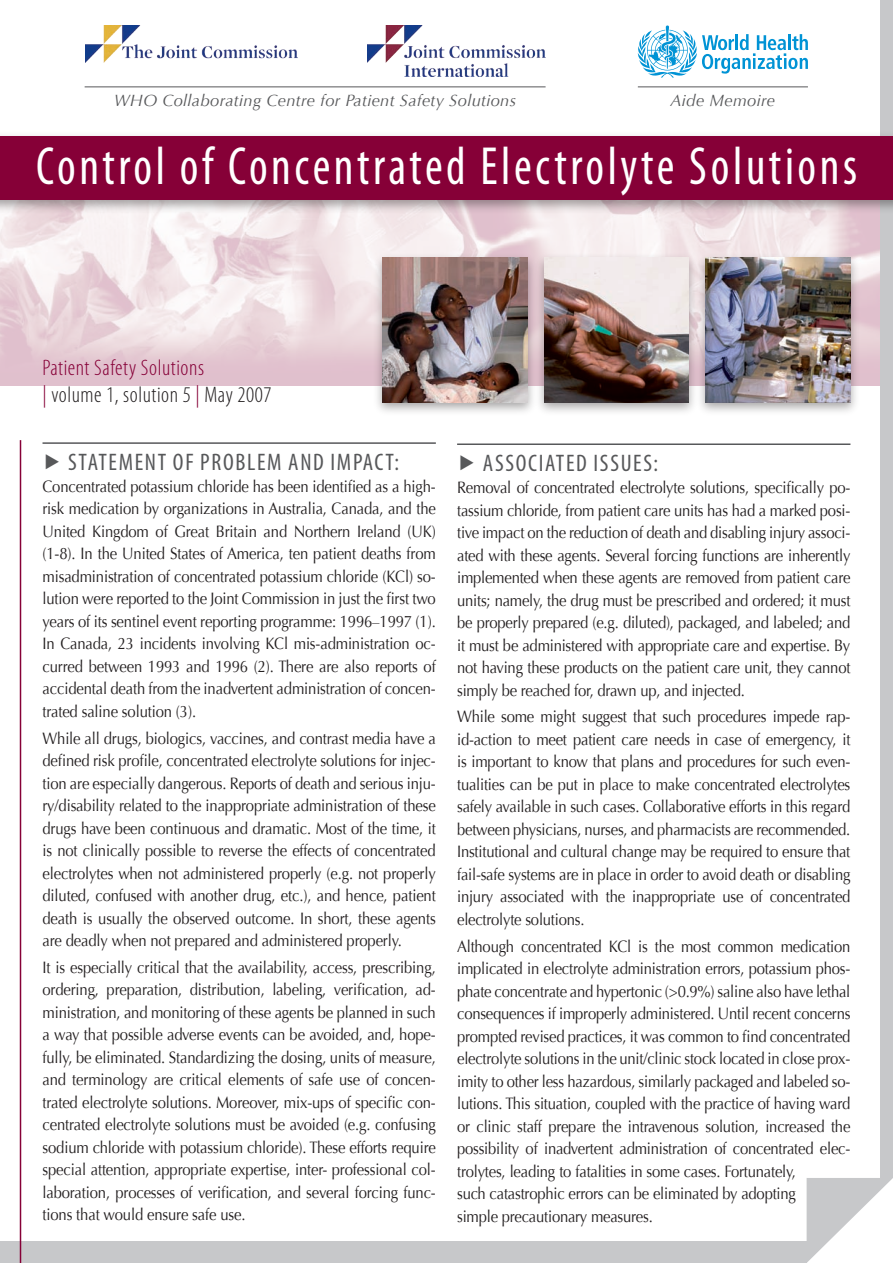
<style>
.page{position:relative;width:893px;height:1263px;background:#fff}
.page>*{position:absolute;margin:0;border:0;box-sizing:border-box;transform-origin:0 0}
.t1{font:condensed 54px "Myriad Pro";letter-spacing:.075em;color:#fff;scale:.9 1}
.t2{font:condensed 24px "Myriad Pro";letter-spacing:.07em;color:#57585a}
.t3{font:300 condensed 22.5px/27px "Myriad Pro";letter-spacing:.025em;color:#860037}
.t4{font:16.5px/22.5px "Optima";letter-spacing:-.015em;color:#231f20;text-align:justify;scale:.9 1}
.t5{font:italic 16.5px "Optima";letter-spacing:.02em;color:#57585a}
.s1{color:#231f20}
</style>
<div class="page">
<img style="left:0;top:214px;width:880px;height:171px">
<div style="left:880px;top:0;width:13px;height:1178px;background:#c7c8ca"></div>
<div style="left:0;top:1242px;width:807px;height:21px;background:#c7c8ca"></div>
<svg style="left:807px;top:1178px;width:86px;height:85px"></svg>
<svg style="left:638px;top:26px;width:170px;height:52px"></svg>
<img style="left:368px;top:26px;width:177px;height:50px">
<img style="left:85px;top:26px;width:213px;height:37px">
<hr style="left:85px;top:86px;width:461px;height:1px;background:#57585a">
<hr style="left:638px;top:86px;width:170px;height:1px;background:#57585a">
<hr style="left:43px;top:442px;width:393px;height:2px;background:#57585a">
<div style="left:0;top:129px;width:893px;height:85px;background:#231f20;opacity:.4"></div>
<div style="left:0;top:136px;width:893px;height:64px;background:#860037"></div>
<hr style="left:20px;top:440px;width:1px;height:823px;background:#860037">
<hr style="left:457px;top:443px;width:393px;height:2px;background:#57585a">
<div style="left:373px;top:252px;width:165px;height:166px;background:#231f20;opacity:.4"></div>
<img style="left:383px;top:258px;width:144px;height:145px">
<div style="left:534px;top:252px;width:166px;height:166px;background:#231f20;opacity:.4"></div>
<img style="left:544px;top:258px;width:145px;height:145px">
<div style="left:696px;top:252px;width:165px;height:166px;background:#231f20;opacity:.4"></div>
<img style="left:706px;top:258px;width:144px;height:145px">
<p class="t5" style="left:114px;top:91px;width:404px">WHO Collaborating Centre for Patient Safety Solutions</p>
<p class="t5" style="left:671px;top:91px;width:106px">Aide Memoire</p>
<h1 class="t1" style="left:36px;top:133px;width:914px">CONTROL OF CONCENTRATED ELECTROLYTE SOLUTIONS</h1>
<h3 class="t3" style="left:43px;top:354px;width:231px">Patient Safety Solutions<br>| <span class="s1">volume 1, solution 5</span> | <span class="s1">May 2007</span></h3>
<h2 class="t2" style="left:43px;top:447px;width:358px">▶ STATEMENT OF PROBLEM AND IMPACT:</h2>
<p class="t4" style="left:43px;top:475px;width:439px">Concentrated potassium chloride has been identified as a high&shy;risk medication by organizations in Australia, Canada, and the United Kingdom of Great Britain and Northern Ireland (UK) (1-8). In the United States of America, ten patient deaths from misadministration of concentrated potassium chloride (KCl) so&shy;lution were reported to the Joint Commission in just the first two years of its sentinel event reporting programme: 1996–1997 (1).<br>In Canada, 23 incidents involving KCl mis-administration oc&shy;curred between 1993 and 1996 (2). There are also reports of accidental death from the inadvertent administration of concen&shy;trated saline solution (3).</p>
<p class="t4" style="left:43px;top:727px;width:439px">While all drugs, biologics, vaccines, and contrast media have a defined risk profile, concentrated electrolyte solutions for injec&shy;tion are especially dangerous. Reports of death and serious inju&shy;ry/disability related to the inappropriate administration of these drugs have been continuous and dramatic. Most of the time, it is not clinically possible to reverse the effects of concentrated electrolytes when not administered properly (e.g. not properly diluted, confused with another drug, etc.), and hence, patient death is usually the observed outcome. In short, these agents are deadly when not prepared and administered properly.</p>
<p class="t4" style="left:43px;top:956px;width:439px">It is especially critical that the availability, access, prescribing, ordering, preparation, distribution, labeling, verification, ad&shy;ministration, and monitoring of these agents be planned in such a way that possible adverse events can be avoided, and, hope&shy;fully, be eliminated. Standardizing the dosing, units of measure, and terminology are critical elements of safe use of concen&shy;trated electrolyte solutions. Moreover, mix-ups of specific con&shy;centrated electrolyte solutions must be avoided (e.g. confusing sodium chloride with potassium chloride). These efforts require special attention, appropriate expertise, inter- professional col&shy;laboration, processes of verification, and several forcing func&shy;tions that would ensure safe use.</p>
<h2 class="t2" style="left:457px;top:448px;width:202px">▶ ASSOCIATED ISSUES:</h2>
<p class="t4" style="left:457px;top:476px;width:439px">Removal of concentrated electrolyte solutions, specifically po&shy;tassium chloride, from patient care units has had a marked posi&shy;tive impact on the reduction of death and disabling injury associ&shy;ated with these agents. Several forcing functions are inherently implemented when these agents are removed from patient care units; namely, the drug must be prescribed and ordered; it must be properly prepared (e.g. diluted), packaged, and labeled; and it must be administered with appropriate care and expertise. By not having these products on the patient care unit, they cannot simply be reached for, drawn up, and injected.</p>
<p class="t4" style="left:457px;top:706px;width:439px">While some might suggest that such procedures impede rap&shy;id-action to meet patient care needs in case of emergency, it is important to know that plans and procedures for such even&shy;tualities can be put in place to make concentrated electrolytes safely available in such cases. Collaborative efforts in this regard between physicians, nurses, and pharmacists are recommended.<br>Institutional and cultural change may be required to ensure that fail-safe systems are in place in order to avoid death or disabling injury associated with the inappropriate use of concentrated electrolyte solutions.</p>
<p class="t4" style="left:457px;top:935px;width:439px;text-align:left">Although concentrated KCl is the most common medication implicated in electrolyte administration errors, potassium phos&shy;phate concentrate and hypertonic (&gt;0.9%) saline also have lethal consequences if improperly administered. Until recent concerns prompted revised practices, it was common to find concentrated electrolyte solutions in the unit/clinic stock located in close prox&shy;imity to other less hazardous, similarly packaged and labeled so&shy;lutions. This situation, coupled with the practice of having ward or clinic staff prepare the intravenous solution, increased the possibility of inadvertent administration of concentrated elec&shy;trolytes, leading to fatalities in some cases. Fortunately,<br>such catastrophic errors can be eliminated by adopting<br>simple precautionary measures.</p>
</div>
